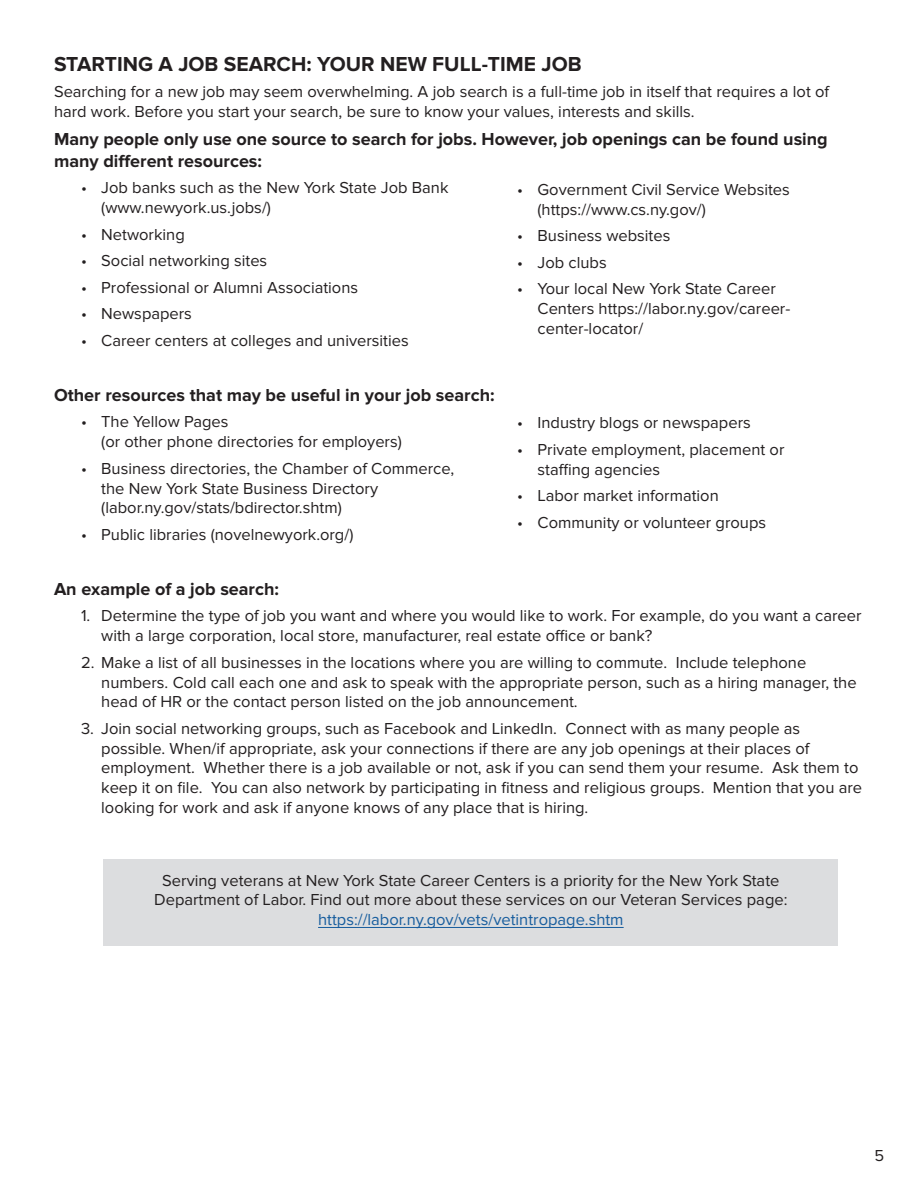
<style>
.page{position:relative;width:918px;height:1188px;background:#fff}
.page>*{position:absolute;margin:0;border:0;box-sizing:border-box;transform-origin:0 0}
.t1{font:700 21px "Proxima Nova";color:#231f20}
.t2{font:700 18px/21.6px "Proxima Nova";color:#231f20}
.t3{font:16.5px/19.8px "Proxima Nova";color:#231f20}
.t4{font:16.5px "Proxima Nova";color:#175d9e}
</style>
<div class="page">
<div style="left:104px;top:860px;width:734px;height:86px;background:#dcdddf"></div>
<hr style="left:318px;top:927px;width:306px;height:1px;background:#175d9e">
<p class="t1" style="left:54px;top:52px;width:529px">STARTING A JOB SEARCH: YOUR NEW FULL-TIME JOB</p>
<p class="t3" style="left:54px;top:82px;width:777px">Searching for a new job may seem overwhelming. A job search is a full-time job in itself that requires a lot of hard work. Before you start your search, be sure to know your values, interests and skills.</p>
<p class="t2" style="left:54px;top:129px;width:775px">Many people only use one source to search for jobs. However, job openings can be found using many different resources:</p>
<p class="t3" style="left:101px;top:178px;width:349px;text-indent:-20px">• Job banks such as the New York State Job Bank (www.newyork.us.jobs/)</p>
<p class="t3" style="left:81px;top:225px;width:105px">• Networking</p>
<p class="t3" style="left:81px;top:251px;width:188px">• Social networking sites</p>
<p class="t3" style="left:81px;top:278px;width:279px">• Professional or Alumni Associations</p>
<p class="t3" style="left:81px;top:304px;width:112px">• Newspapers</p>
<p class="t3" style="left:81px;top:331px;width:329px">• Career centers at colleges and universities</p>
<p class="t2" style="left:54px;top:385px;width:442px">Other resources that may be useful in your job search:</p>
<p class="t3" style="left:101px;top:412px;width:302px;text-indent:-20px">• The Yellow Pages<br>(or other phone directories for employers)</p>
<p class="t3" style="left:101px;top:459px;width:355px;text-indent:-20px">• Business directories, the Chamber of Commerce, the New York State Business Directory (labor.ny.gov/stats/bdirector.shtm)</p>
<p class="t3" style="left:81px;top:525px;width:274px">• Public libraries (novelnewyork.org/)</p>
<p class="t2" style="left:54px;top:578px;width:227px">An example of a job search:</p>
<p class="t3" style="left:101px;top:606px;width:762px;text-indent:-20px">1. Determine the type of job you want and where you would like to work. For example, do you want a career with a large corporation, local store, manufacturer, real estate office or bank?</p>
<p class="t3" style="left:101px;top:653px;width:757px;text-indent:-20px">2. Make a list of all businesses in the locations where you are willing to commute. Include telephone numbers. Cold call each one and ask to speak with the appropriate person, such as a hiring manager, the head of HR or the contact person listed on the job announcement.</p>
<p class="t3" style="left:101px;top:719px;width:762px;text-indent:-20px">3. Join social networking groups, such as Facebook and LinkedIn. Connect with as many people as possible. When/if appropriate, ask your connections if there are any job openings at their places of employment. Whether there is a job available or not, ask if you can send them your resume. Ask them to keep it on file. You can also network by participating in fitness and religious groups. Mention that you are looking for work and ask if anyone knows of any place that is hiring.</p>
<p class="t3" style="left:538px;top:180px;width:254px;text-indent:-20px">• Government Civil Service Websites (https://www.cs.ny.gov/)</p>
<p class="t3" style="left:517px;top:226px;width:155px">• Business websites</p>
<p class="t3" style="left:517px;top:253px;width:91px">• Job clubs</p>
<p class="t3" style="left:538px;top:279px;width:254px;text-indent:-20px">• Your local New York State Career<br>Centers https://labor.ny.gov/career&shy;center-locator/</p>
<p class="t3" style="left:517px;top:413px;width:235px">• Industry blogs or newspapers</p>
<p class="t3" style="left:538px;top:440px;width:248px;text-indent:-20px">• Private employment, placement or staffing agencies</p>
<p class="t3" style="left:517px;top:486px;width:203px">• Labor market information</p>
<p class="t3" style="left:517px;top:512px;width:250px">• Community or volunteer groups</p>
<p class="t3" style="left:154px;top:871px;width:635px;text-align:center">Serving veterans at New York State Career Centers is a priority for the New York State<br>Department of Labor. Find out more about these services on our Veteran Services page:</p>
<p class="t4" style="left:318px;top:910px;width:307px">https://labor.ny.gov/vets/vetintropage.shtm</p>
<p class="t3" style="left:875px;top:1145px;width:11px">5</p>
</div>
